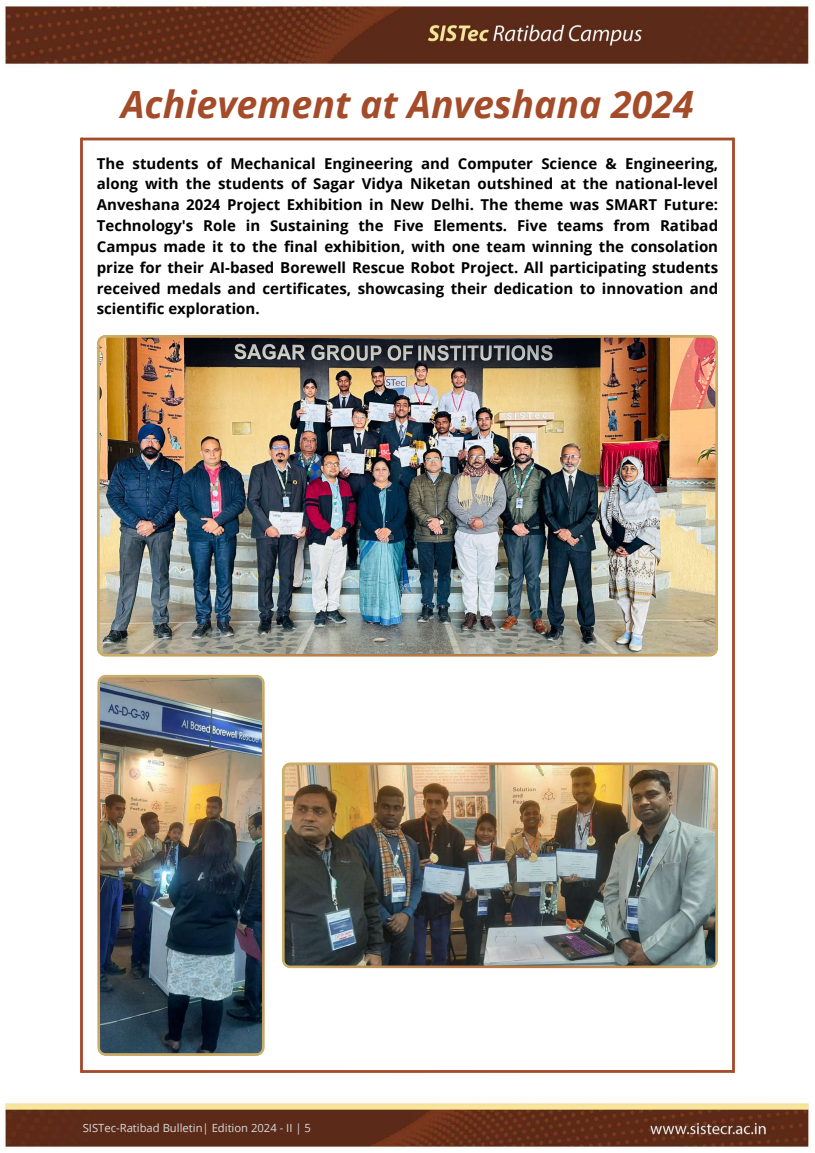
<style>
.page{position:relative;width:815px;height:1153px;background:#fff}
.page>*{position:absolute;margin:0;border:0;box-sizing:border-box;transform-origin:0 0}
.t1{font:italic 700 37.5px "Open Sans";color:#a44b29}
.t2{font:700 15px/20.9px "Open Sans";color:#000;text-align:justify}
.t3{font:11.25px "Open Sans";color:#d9d9d9}
</style>
<div class="page">
<img style="left:1px;top:0;width:809px;height:1149px">
<hr style="left:81px;top:138px;width:652px;height:2px;background:#a44b29">
<hr style="left:81px;top:1069px;width:652px;height:3px;background:#a44b29">
<hr style="left:732px;top:138px;width:2px;height:934px;background:#a44b29">
<hr style="left:80px;top:138px;width:3px;height:934px;background:#a44b29">
<img style="left:97px;top:335px;width:621px;height:321px">
<img style="left:97px;top:674px;width:168px;height:381px">
<img style="left:282px;top:762px;width:436px;height:206px">
<h1 class="t1" style="left:121px;top:78px;width:574px">Achievement at Anveshana 2024</h1>
<p class="t2" style="left:97px;top:152px;width:622px">The students of Mechanical Engineering and Computer Science &amp; Engineering, along with the students of Sagar Vidya Niketan outshined at the national-level Anveshana 2024 Project Exhibition in New Delhi. The theme was SMART Future:<br>Technology's Role in Sustaining the Five Elements. Five teams from Ratibad Campus made it to the final exhibition, with one team winning the consolation prize for their AI-based Borewell Rescue Robot Project. All participating students received medals and certificates, showcasing their dedication to innovation and scientific exploration.</p>
<p class="t3" style="left:83px;top:1119px;width:230px">SISTec-Ratibad Bulletin| Edition 2024 - II | 5</p>
</div>
